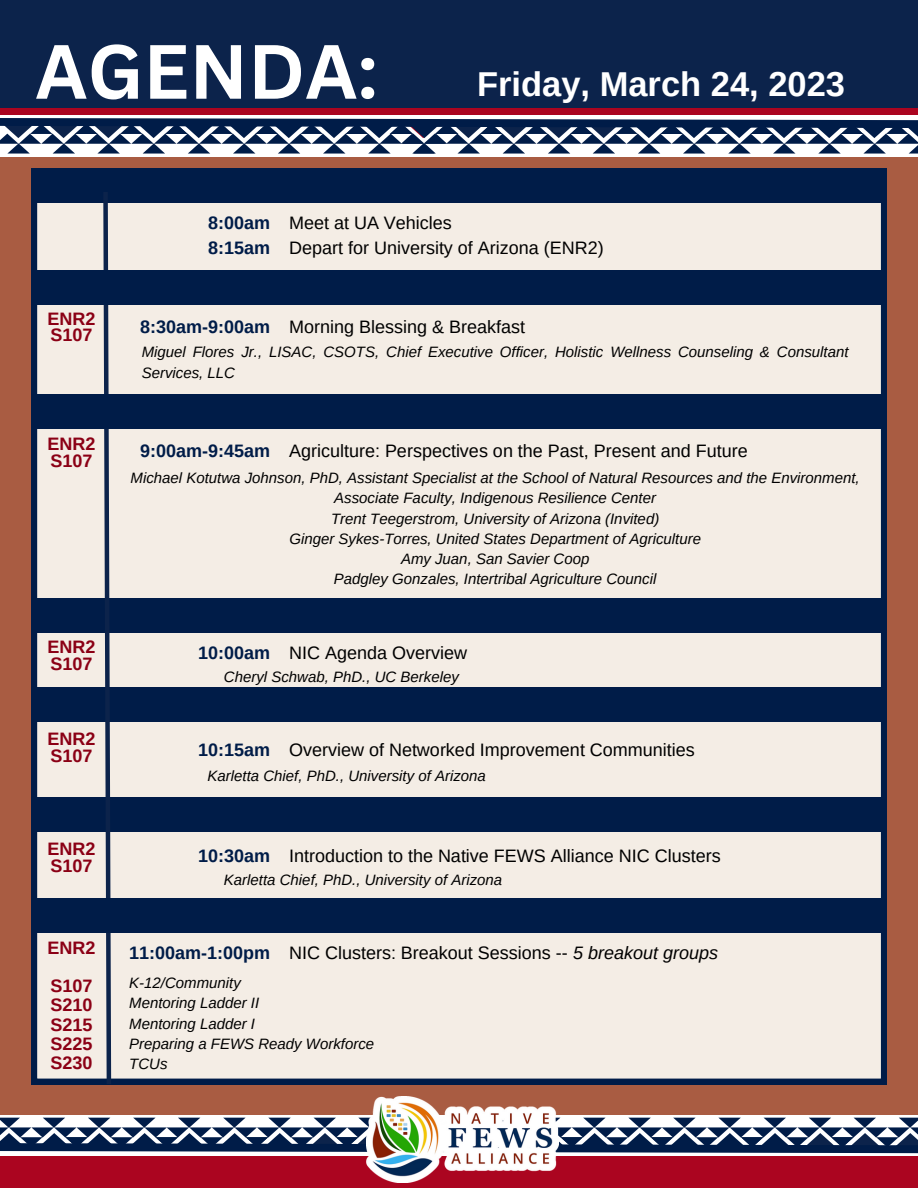
<style>
.page{position:relative;width:918px;height:1188px;background:#a95c42}
.page>*{position:absolute;margin:0;border:0;box-sizing:border-box;transform-origin:0 0}
.t1{font:700 75px "Canva Sans";color:#fff}
.t2{font:700 34.5px "Arimo";color:#fff}
.t3{font:18px/24.8px "Arimo";color:#000}
.t4{font:700 18px/24.8px "Arimo";color:#001c48}
.t5{font:700 18px/16.8px "Arimo";color:#8b0015}
.t6{font:italic 15px/20.2px "Arimo";color:#000}
.s1{font-style:italic}
</style>
<div class="page">
<div style="left:32px;top:168px;width:855px;height:916px;background:#f4ede5"></div>
<svg style="left:0;top:1115px;width:918px;height:3px;background:#f0f2f4"></svg>
<div style="left:0;top:1156px;width:918px;height:32px;background:#ab0520"></div>
<svg style="left:0;top:1118px;width:918px;height:38px;background:#73829a"></svg>
<img style="left:366px;top:1096px;width:193px;height:87px">
<div style="left:0;top:66px;width:918px;height:90px;background:#fff"></div>
<div style="left:0;top:77px;width:918px;height:38px;background:#ab0520"></div>
<svg style="left:0;top:118px;width:918px;height:36px"></svg>
<div style="left:0;top:0;width:918px;height:108px;background:#0c234b"></div>
<div style="left:35px;top:168px;width:848px;height:35px;background:#001c48"></div>
<div style="left:35px;top:688px;width:848px;height:34px;background:#001c48"></div>
<div style="left:35px;top:797px;width:848px;height:35px;background:#001c48"></div>
<div style="left:35px;top:598px;width:848px;height:35px;background:#001c48"></div>
<svg style="left:101px;top:192px;width:12px;height:893px;background:#868e9c"></svg>
<div style="left:35px;top:270px;width:848px;height:35px;background:#001c48"></div>
<div style="left:32px;top:394px;width:854px;height:35px;background:#001c48"></div>
<div style="left:35px;top:898px;width:848px;height:35px;background:#001c48"></div>
<h1 class="t1" style="left:35px;top:19px;width:344px">AGENDA:</h1>
<h2 class="t2" style="left:477px;top:65px;width:370px">Friday, March 24, 2023</h2>
<p class="t5" style="left:47px;top:310px;width:49px">ENR2<br>S107</p>
<p class="t5" style="left:47px;top:435px;width:49px">ENR2<br>S107</p>
<p class="t5" style="left:47px;top:639px;width:49px">ENR2<br>S107</p>
<p class="t5" style="left:47px;top:731px;width:49px">ENR2<br>S107</p>
<p class="t5" style="left:47px;top:840px;width:49px">ENR2<br>S107</p>
<p class="t5" style="left:47px;top:929px;width:49px;line-height:38.2px">ENR2<br>S107</p>
<p class="t5" style="left:50px;top:996px;width:44px;line-height:19.2px;text-align:justify">S210<br>S215<br>S225<br>S230</p>
<p class="t4" style="left:208px;top:211px;width:64px">8:00am<br>8:15am</p>
<p class="t3" style="left:289px;top:210px;width:316px">Meet at UA Vehicles<br>Depart for University of Arizona (ENR2)</p>
<p class="t4" style="left:140px;top:314px;width:132px">8:30am-9:00am</p>
<p class="t3" style="left:289px;top:314px;width:237px">Morning Blessing &amp; Breakfast</p>
<p class="t6" style="left:142px;top:342px;width:708px">Miguel Flores Jr., LISAC, CSOTS, Chief Executive Officer, Holistic Wellness Counseling &amp; Consultant<br>Services, LLC</p>
<p class="t4" style="left:140px;top:438px;width:132px">9:00am-9:45am</p>
<p class="t3" style="left:289px;top:438px;width:460px">Agriculture: Perspectives on the Past, Present and Future</p>
<p class="t6" style="left:131px;top:468px;width:731px;text-align:center">Michael Kotutwa Johnson, PhD, Assistant Specialist at the School of Natural Resources and the Environment, Associate Faculty, Indigenous Resilience Center<br>Trent Teegerstrom, University of Arizona (Invited)<br>Ginger Sykes-Torres, United States Department of Agriculture<br>Amy Juan, San Savier Coop<br>Padgley Gonzales, Intertribal Agriculture Council</p>
<p class="t4" style="left:198px;top:640px;width:74px">10:00am</p>
<p class="t3" style="left:289px;top:640px;width:179px">NIC Agenda Overview</p>
<p class="t6" style="left:224px;top:667px;width:236px">Cheryl Schwab, PhD., UC Berkeley</p>
<p class="t4" style="left:198px;top:738px;width:74px">10:15am</p>
<p class="t3" style="left:289px;top:738px;width:407px">Overview of Networked Improvement Communities</p>
<p class="t6" style="left:208px;top:766px;width:280px">Karletta Chief, PhD., University of Arizona</p>
<p class="t4" style="left:198px;top:843px;width:74px">10:30am</p>
<p class="t3" style="left:289px;top:843px;width:433px">Introduction to the Native FEWS Alliance NIC Clusters</p>
<p class="t6" style="left:224px;top:870px;width:280px">Karletta Chief, PhD., University of Arizona</p>
<p class="t3" style="left:289px;top:940px;width:431px">NIC Clusters: Breakout Sessions -- <span class="s1">5 breakout groups</span></p>
<p class="t6" style="left:129px;top:973px;width:246px">K-12/Community<br>Mentoring Ladder II<br>Mentoring Ladder I<br>Preparing a FEWS Ready Workforce<br>TCUs</p>
<p class="t4" style="left:129px;top:940px;width:143px">11:00am-1:00pm</p>
</div>
